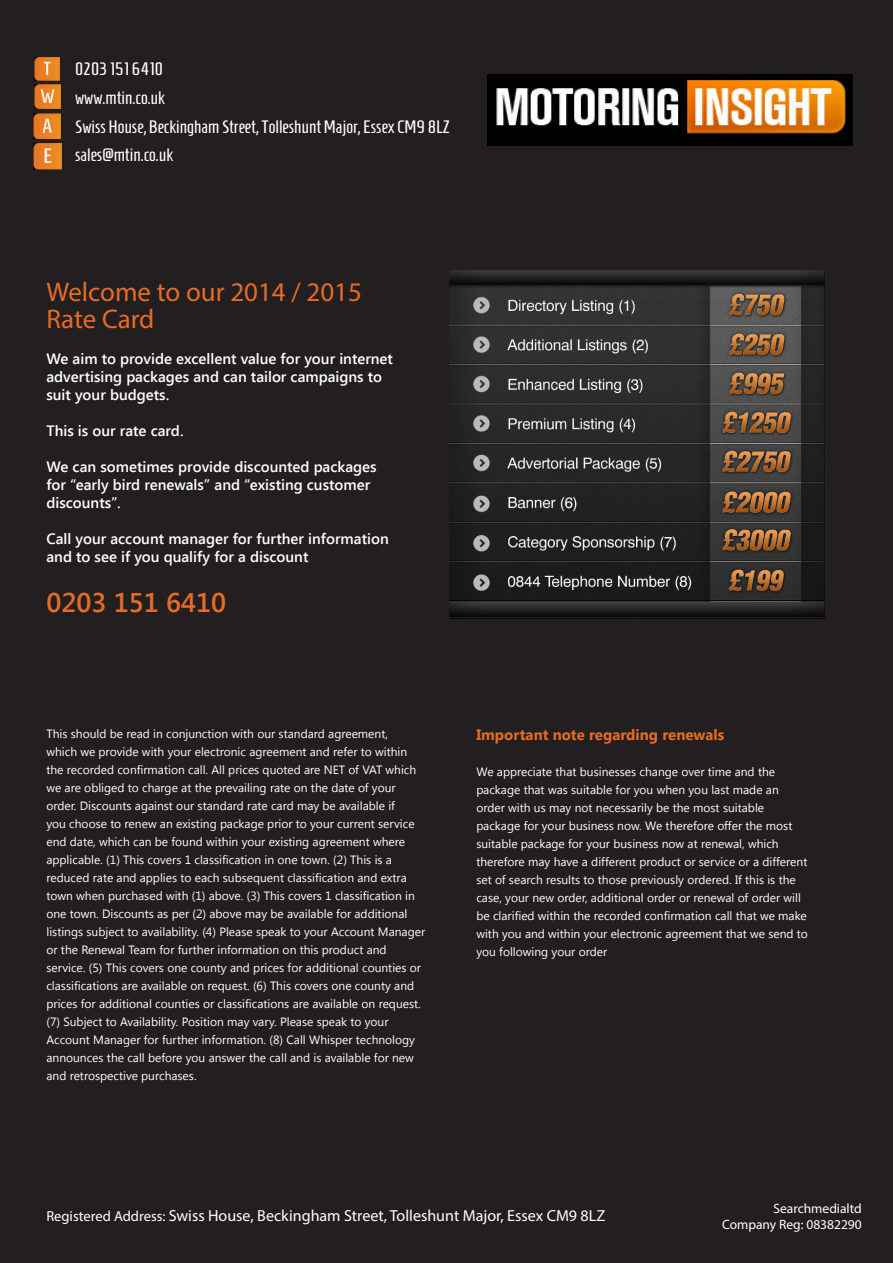
<style>
.page{position:relative;width:893px;height:1263px;background:#231f20}
.page>*{position:absolute;margin:0;border:0;box-sizing:border-box;transform-origin:0 0}
.t1{font:27px/27px "Myriad Pro";color:#e66c25}
.t2{font:600 27px "Segoe UI";color:#e66c25}
.t3{font:18px "Homenaje";color:#fff}
.t4{font:16.05px "Myriad Pro";color:#fff}
.t5{font:600 15px "Segoe UI";color:#fff}
.t6{font:700 15px "Segoe UI";color:#e66c25}
.t7{font:13.5px "Myriad Pro";color:#fff}
.t8{font:12px/18px "Segoe UI";color:#fff}
.s1{font-size:14.55px}
</style>
<div class="page">
<img style="left:488px;top:74px;width:365px;height:71px">
<img style="left:35px;top:57px;width:24px;height:23px">
<img style="left:34px;top:84px;width:26px;height:24px">
<img style="left:34px;top:113px;width:26px;height:25px">
<img style="left:33px;top:143px;width:28px;height:26px">
<img style="left:449px;top:270px;width:375px;height:347px">
<p class="t3" style="left:75px;top:59px;width:89px">0203 151 6410</p>
<p class="t3" style="left:75px;top:87px;width:91px">www.mtin.co.uk</p>
<p class="t3" style="left:75px;top:117px;width:376px">Swiss House, Beckingham Street, Tolleshunt Major, Essex CM9 8LZ</p>
<p class="t3" style="left:75px;top:145px;width:100px">sales@mtin.co.uk</p>
<p class="t1" style="left:46px;top:278px;width:317px">Welcome to our 2014 / 2015<br>Rate Card</p>
<p class="t5" style="left:46px;top:348px;width:348px">We aim to provide excellent value for your internet</p>
<p class="t5" style="left:46px;top:366px;width:337px">advertising packages and can tailor campaigns to</p>
<p class="t5" style="left:46px;top:384px;width:124px">suit your budgets.</p>
<p class="t5" style="left:46px;top:420px;width:139px">This is our rate card.</p>
<p class="t5" style="left:46px;top:456px;width:332px">We can sometimes provide discounted packages</p>
<p class="t5" style="left:46px;top:474px;width:325px">for “early bird renewals” and “existing customer</p>
<p class="t5" style="left:46px;top:492px;width:76px">discounts”.</p>
<p class="t5" style="left:46px;top:528px;width:344px">Call your account manager for further information</p>
<p class="t5" style="left:46px;top:546px;width:263px">and to see if you qualify for a discount</p>
<p class="t2" style="left:46px;top:584px;width:181px">0203 151 6410</p>
<p class="t8" style="left:46px;top:724px;width:380px">This should be read in conjunction with our standard agreement,<br>which we provide with your electronic agreement and refer to within the recorded confirmation call. All prices quoted are NET of VAT which we are obliged to charge at the prevailing rate on the date of your order. Discounts against our standard rate card may be available if<br>you choose to renew an existing package prior to your current service end date, which can be found within your existing agreement where applicable. (1) This covers 1 classification in one town. (2) This is a reduced rate and applies to each subsequent classification and extra town when purchased with (1) above. (3) This covers 1 classification in one town. Discounts as per (2) above may be available for additional listings subject to availability. (4) Please speak to your Account Manager or the Renewal Team for further information on this product and service. (5) This covers one county and prices for additional counties or classifications are available on request. (6) This covers one county and prices for additional counties or classifications are available on request.</p>
<p class="t8" style="left:46px;top:1012px;width:370px">(7) Subject to Availability. Position may vary. Please speak to your Account Manager for further information. (8) Call Whisper technology announces the call before you answer the call and is available for new and retrospective purchases.</p>
<p class="t6" style="left:476px;top:724px;width:250px">Important note regarding renewals</p>
<p class="t8" style="left:476px;top:762px;width:300px">We appreciate that businesses change over time and the</p>
<p class="t8" style="left:476px;top:780px;width:304px">package that was suitable for you when you last made an</p>
<p class="t8" style="left:476px;top:798px;width:289px">order with us may not necessarily be the most suitable</p>
<p class="t8" style="left:476px;top:816px;width:317px">package for your business now. We therefore offer the most</p>
<p class="t8" style="left:476px;top:834px;width:304px">suitable package for your business now at renewal, which</p>
<p class="t8" style="left:476px;top:852px;width:332px">therefore may have a different product or service or a different</p>
<p class="t8" style="left:476px;top:870px;width:321px">set of search results to those previously ordered. If this is the</p>
<p class="t8" style="left:476px;top:888px;width:326px">case, your new order, additional order or renewal of order will</p>
<p class="t8" style="left:476px;top:906px;width:332px">be clarified within the recorded confirmation call that we make</p>
<p class="t8" style="left:476px;top:924px;width:333px">with you and within your electronic agreement that we send to</p>
<p class="t8" style="left:476px;top:942px;width:132px">you following your order</p>
<p class="t4" style="left:46px;top:1205px;width:560px"><span class="s1">Registered Address:</span> Swiss House, Beckingham Street, Tolleshunt Major, Essex CM9 8LZ</p>
<p class="t7" style="left:773px;top:1200px;width:90px">Searchmedialtd</p>
<p class="t7" style="left:722px;top:1216px;width:141px">Company Reg: 08382290</p>
</div>
